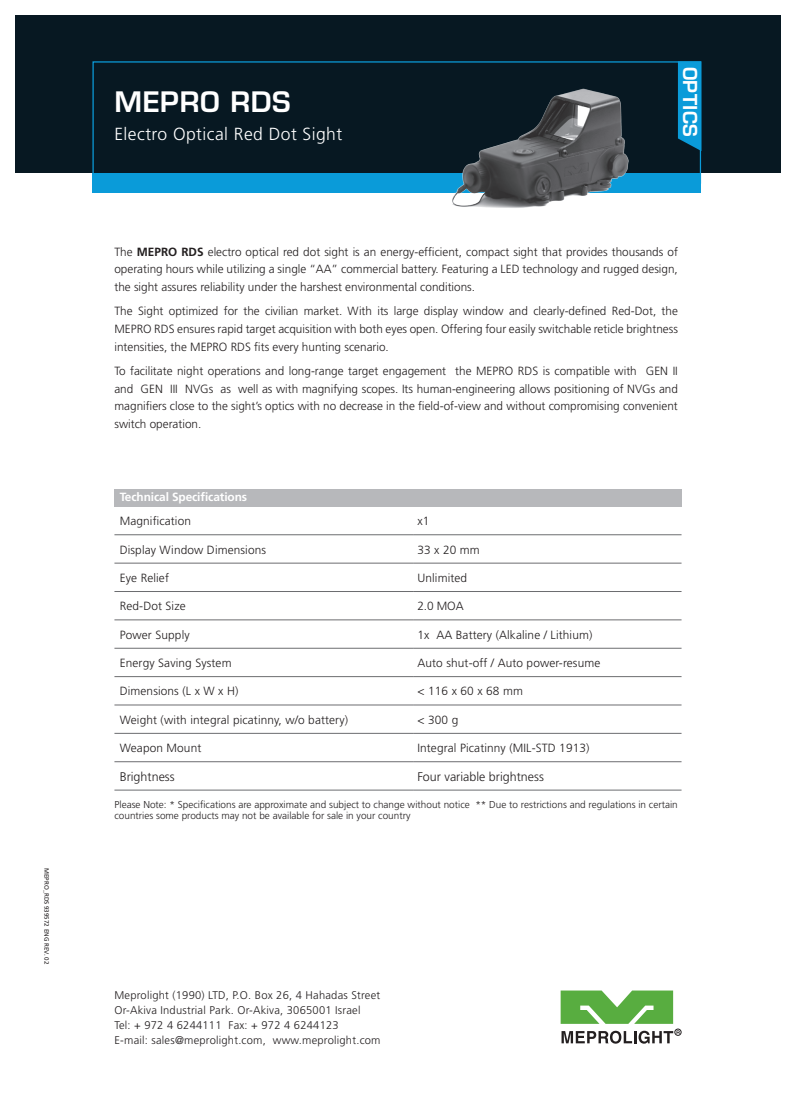
<style>
.page{position:relative;width:796px;height:1105px;background:#fff}
.page>*{position:absolute;margin:0;border:0;box-sizing:border-box;transform-origin:0 0}
.t1{font:600 27.5px "Eurostile LT Std";letter-spacing:.02em;color:#fff}
.t2{font:600 18.75px "Eurostile LT Std";letter-spacing:.02em;color:#fff}
.t3{font:300 17.5px "Frutiger";letter-spacing:.025em;color:#fff}
.t4{font:300 12.5px "Frutiger";color:#231f20}
.t5{font:300 11.88px/17.5px "Frutiger";color:#231f20;text-align:justify}
.t6{font:700 11.88px "Frutiger";letter-spacing:-.01em;color:#fff}
.t7{font:300 11.12px "Frutiger";letter-spacing:.02em;color:#231f20}
.t8{font:300 10px/11.2px "Frutiger";color:#231f20}
.t9{font:6.25px "Frutiger";color:#231f20}
.s1{font-weight:700}
</style>
<div class="page">
<div style="left:15px;top:15px;width:766px;height:158px;background:#071822"></div>
<svg style="left:678px;top:63px;width:21px;height:87px"></svg>
<div style="left:92px;top:61px;width:609px;height:123px;border:1px solid #0a9bd9"></div>
<div style="left:92px;top:172px;width:609px;height:20px;background:#0a9bd9"></div>
<svg style="left:561px;top:1030px;width:119px;height:13px"></svg>
<div style="left:674px;top:1028px;width:7px;height:7px;border:1px solid #231f20;border-radius:50%"></div>
<svg style="left:560px;top:990px;width:113px;height:33px"></svg>
<div style="left:114px;top:488px;width:567px;height:18px;background:#b7b8bb"></div>
<hr style="left:114px;top:534px;width:300px;height:1px;background:#6c6d70">
<hr style="left:414px;top:534px;width:267px;height:1px;background:#6c6d70">
<hr style="left:114px;top:562px;width:300px;height:1px;background:#6c6d70">
<hr style="left:414px;top:562px;width:267px;height:1px;background:#6c6d70">
<hr style="left:114px;top:591px;width:300px;height:1px;background:#6c6d70">
<hr style="left:414px;top:591px;width:267px;height:1px;background:#6c6d70">
<hr style="left:114px;top:619px;width:300px;height:1px;background:#6c6d70">
<hr style="left:414px;top:619px;width:267px;height:1px;background:#6c6d70">
<hr style="left:114px;top:647px;width:300px;height:1px;background:#6c6d70">
<hr style="left:414px;top:647px;width:267px;height:1px;background:#6c6d70">
<hr style="left:114px;top:676px;width:300px;height:1px;background:#6c6d70">
<hr style="left:414px;top:676px;width:267px;height:1px;background:#6c6d70">
<hr style="left:114px;top:704px;width:300px;height:1px;background:#6c6d70">
<hr style="left:414px;top:704px;width:267px;height:1px;background:#6c6d70">
<hr style="left:114px;top:733px;width:300px;height:1px;background:#6c6d70">
<hr style="left:414px;top:733px;width:267px;height:1px;background:#6c6d70">
<hr style="left:114px;top:761px;width:300px;height:1px;background:#6c6d70">
<hr style="left:414px;top:761px;width:267px;height:1px;background:#6c6d70">
<hr style="left:114px;top:789px;width:300px;height:1px;background:#6c6d70">
<hr style="left:414px;top:789px;width:267px;height:1px;background:#6c6d70">
<img style="left:433px;top:88px;width:207px;height:120px">
<p class="t9" style="left:50px;top:867px;width:97px;rotate:90deg">MEPRO_RDS 939572 ENG REV. 02</p>
<h1 class="t1" style="left:114px;top:84px;width:178px">MEPRO RDS</h1>
<h3 class="t3" style="left:114px;top:124px;width:229px">Electro Optical Red Dot Sight</h3>
<h2 class="t2" style="left:702px;top:66px;width:71px;rotate:90deg">OPTICS</h2>
<p class="t5" style="left:114px;top:243px;width:565px">The <span class="s1">MEPRO RDS</span> electro optical red dot sight is an energy-efficient, compact sight that provides thousands of operating hours while utilizing a single “AA” commercial battery. Featuring a LED technology and rugged design, the sight assures reliability under the harshest environmental conditions.</p>
<p class="t5" style="left:114px;top:302px;width:565px">The Sight optimized for the civilian market. With its large display window and clearly-defined Red-Dot, the MEPRO RDS ensures rapid target acquisition with both eyes open. Offering four easily switchable reticle brightness intensities, the MEPRO RDS fits every hunting scenario.</p>
<p class="t5" style="left:646px;top:362px;width:33px">GEN II</p>
<p class="t5" style="left:238px;top:362px;width:441px;text-indent:-124px">To facilitate night operations and long-range target engagement<br>well as with magnifying scopes. Its human-engineering allows positioning of NVGs and</p>
<p class="t5" style="left:455px;top:362px;width:183px">the MEPRO RDS is compatible with</p>
<p class="t5" style="left:114px;top:379px;width:565px;text-align:left">and<br>magnifiers close to the sight s’ optics with no decrease in the field-of-view and without compromising convenient switch operation.</p>
<p class="t5" style="left:141px;top:379px;width:24px">GEN</p>
<p class="t5" style="left:185px;top:379px;width:30px">NVGs</p>
<p class="t5" style="left:170px;top:379px;width:9px">III</p>
<p class="t5" style="left:220px;top:379px;width:12px">as</p>
<p class="t6" style="left:120px;top:490px;width:129px">Technical Specifications</p>
<p class="t5" style="left:120px;top:512px;width:73px">Magnification</p>
<p class="t5" style="left:417px;top:512px;width:13px">1x</p>
<p class="t5" style="left:120px;top:540px;width:148px">Display Window Dimensions</p>
<p class="t5" style="left:417px;top:540px;width:64px">33 x 20 mm</p>
<p class="t5" style="left:120px;top:569px;width:51px">Eye Relief</p>
<p class="t5" style="left:417px;top:569px;width:51px">Unlimited</p>
<p class="t5" style="left:120px;top:597px;width:67px">Red-Dot Size</p>
<p class="t5" style="left:417px;top:597px;width:48px">2.0 MOA</p>
<p class="t5" style="left:120px;top:625px;width:71px">Power Supply</p>
<p class="t5" style="left:436px;top:625px;width:157px">AA Battery (Alkaline / Lithium(</p>
<p class="t5" style="left:417px;top:625px;width:13px">x1</p>
<p class="t5" style="left:120px;top:654px;width:113px">Energy Saving System</p>
<p class="t5" style="left:417px;top:654px;width:184px">Auto shut-off / Auto power-resume</p>
<p class="t5" style="left:120px;top:682px;width:120px">Dimensions WxL ( Hx )</p>
<p class="t5" style="left:417px;top:682px;width:107px">&lt; 116 x 60 x 68 mm</p>
<p class="t5" style="left:120px;top:710px;width:230px">Weight (with integral picatinny w, o/ battery)</p>
<p class="t5" style="left:417px;top:710px;width:42px">&lt; 300 g</p>
<p class="t5" style="left:120px;top:739px;width:83px">Weapon Mount</p>
<p class="t5" style="left:417px;top:739px;width:174px">Integral Picatinny (MIL-STD 1913(</p>
<p class="t4" style="left:120px;top:769px;width:56px">Brightness</p>
<p class="t4" style="left:417px;top:769px;width:128px">Four variable brightness</p>
<p class="t8" style="left:114px;top:798px;width:357px">Please Note: * Specifications are approximate and subject to change without notice countries some products may not be available for sale in your country</p>
<p class="t8" style="left:475px;top:798px;width:204px">** Due to restrictions and regulations in certain</p>
<p class="t7" style="left:114px;top:987px;width:267px">Meprolight (1990) LTD O. P, . Box 26, 4 Hahadas Street</p>
<p class="t7" style="left:114px;top:1002px;width:247px">Or-Akiva Industrial Park. Or-Akiva, 3065001 Israel</p>
<p class="t7" style="left:228px;top:1017px;width:112px">Fax +: 972 4 6244123</p>
<p class="t7" style="left:114px;top:1017px;width:109px">Tel +: 972 4 6244111</p>
<p class="t7" style="left:114px;top:1032px;width:153px">-E mail: sales@meprolight.com,</p>
<p class="t7" style="left:273px;top:1032px;width:109px">www.meprolight.com</p>
</div>
